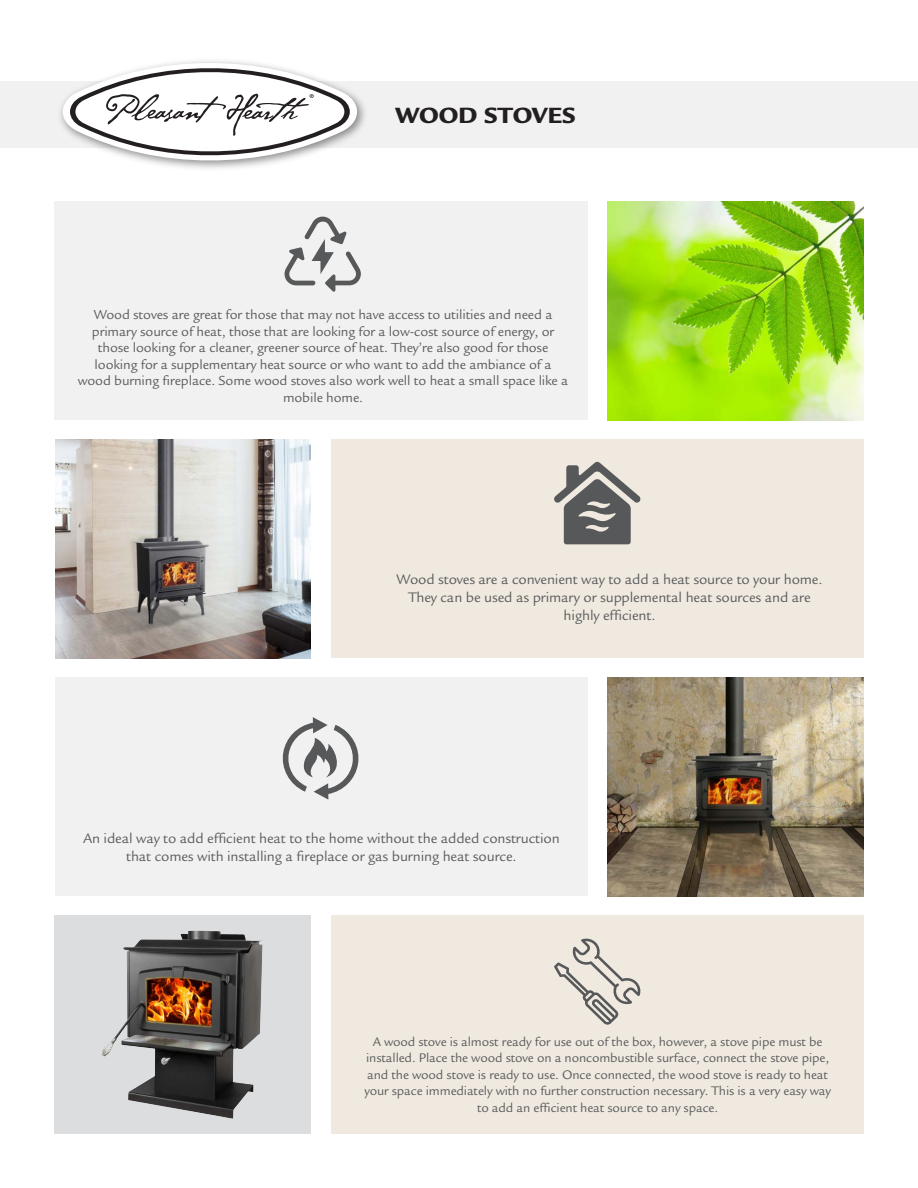
<style>
.page{position:relative;width:918px;height:1188px;background:#fff}
.page>*{position:absolute;margin:0;border:0;box-sizing:border-box;transform-origin:0 0}
.t1{font:900 24px "Legacy Sans Std";color:#231f20}
.t2{font:15px/18px "Legacy Sans Std";letter-spacing:-.01em;color:#5a5b5c;text-align:center}
.t3{font:14.25px/16.5px "Legacy Sans Std";letter-spacing:-.01em;color:#5a5b5c;text-align:center}
.t4{font:13.5px/16.5px "Legacy Sans Std";letter-spacing:-.01em;color:#5a5b5c;text-align:center}
</style>
<div class="page">
<div style="left:0;top:81px;width:918px;height:67px;background:#f1f1f1"></div>
<img style="left:60px;top:98px;width:305px;height:34px">
<svg style="left:63px;top:61px;width:294px;height:108px"></svg>
<div style="left:55px;top:677px;width:532px;height:219px;background:#f1f1f1"></div>
<div style="left:331px;top:440px;width:533px;height:218px;background:#efe9df"></div>
<div style="left:54px;top:201px;width:533px;height:219px;background:#f1f1f1"></div>
<div style="left:331px;top:915px;width:532px;height:219px;background:#efe9df"></div>
<img style="left:607px;top:201px;width:257px;height:219px">
<img style="left:55px;top:440px;width:256px;height:218px">
<img style="left:607px;top:677px;width:257px;height:219px">
<svg style="left:54px;top:915px;width:257px;height:219px;background:#adacac"></svg>
<svg style="left:554px;top:462px;width:87px;height:82px"></svg>
<svg style="left:282px;top:717px;width:77px;height:83px"></svg>
<svg style="left:554px;top:938px;width:87px;height:87px"></svg>
<svg style="left:284px;top:217px;width:77px;height:75px"></svg>
<img style="left:102px;top:931px;width:86px;height:126px">
<h1 class="t1" style="left:395px;top:101px;width:182px">WOOD STOVES</h1>
<p class="t3" style="left:78px;top:307px;width:492px">Wood stoves are great for those that may not have access to utilities and need a primary source of heat, those that are looking for a low-cost source of energy, or those looking for a cleaner, greener source of heat. They’re also good for those looking for a supplementary heat source or who want to add the ambiance of a wood burning fireplace. Some wood stoves also work well to heat a small space like a mobile home.</p>
<p class="t2" style="left:397px;top:571px;width:428px">Wood stoves are a convenient way to add a heat source to your home.<br>They can be used as primary or supplemental heat sources and are highly efficient.</p>
<p class="t2" style="left:83px;top:830px;width:478px">An ideal way to add efficient heat to the home without the added construction that comes with installing a fireplace or gas burning heat source.</p>
<p class="t4" style="left:364px;top:1034px;width:468px">A wood stove is almost ready for use out of the box, however, a stove pipe must be installed. Place the wood stove on a noncombustible surface, connect the stove pipe, and the wood stove is ready to use. Once connected, the wood stove is ready to heat your space immediately with no further construction necessary. This is a very easy way to add an efficient heat source to any space.</p>
</div>
